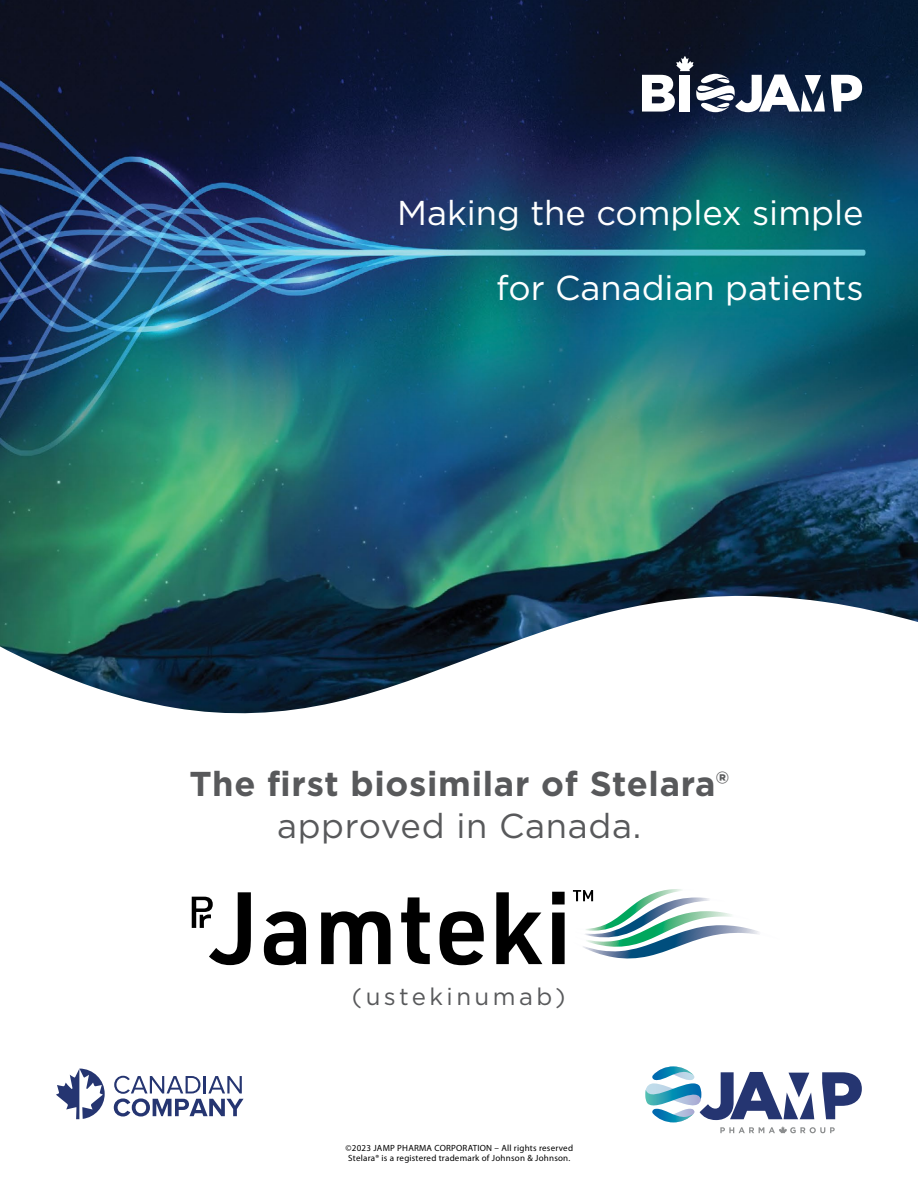
<style>
.page{position:relative;width:918px;height:1188px;background:#fff}
.page>*{position:absolute;margin:0;border:0;box-sizing:border-box;transform-origin:0 0}
.t1{font:700 34.5px/41.4px "Gotham";letter-spacing:.02em;color:#58595b;text-align:center}
.t2{font:34.5px "Gotham";color:#fff}
.t3{font:24px "Gotham";letter-spacing:.145em;color:#58595b}
.t4{font:9px/10.5px "Myriad Pro";letter-spacing:.025em;color:#000}
.s1{font-weight:400}
</style>
<div class="page">
<img style="left:0;top:0;width:918px;height:714px">
<svg style="left:56px;top:1069px;width:49px;height:50px"></svg>
<svg style="left:114px;top:1076px;width:130px;height:41px"></svg>
<svg style="left:645px;top:1066px;width:217px;height:67px"></svg>
<svg style="left:264px;top:911px;width:42px;height:54px"></svg>
<svg style="left:321px;top:911px;width:70px;height:53px"></svg>
<svg style="left:401px;top:897px;width:29px;height:67px"></svg>
<svg style="left:440px;top:911px;width:44px;height:54px"></svg>
<svg style="left:496px;top:892px;width:46px;height:72px"></svg>
<svg style="left:552px;top:892px;width:13px;height:72px"></svg>
<svg style="left:192px;top:892px;width:59px;height:73px"></svg>
<svg style="left:573px;top:889px;width:186px;height:70px"></svg>
<svg style="left:831px;top:75px;width:31px;height:37px"></svg>
<svg style="left:642px;top:56px;width:183px;height:56px"></svg>
<p class="t2" style="left:397px;top:191px;width:468px">Making the complex simple</p>
<p class="t2" style="left:496px;top:265px;width:369px">for Canadian patients</p>
<p class="t1" style="left:189px;top:763px;width:541px">The first biosimilar of Stelara® <span class="s1">approved in Canada.</span></p>
<p class="t3" style="left:352px;top:981px;width:215px">(ustekinumab)</p>
<p class="t4" style="left:346px;top:1143px;width:229px">©2023 JAMP PHARMA CORPORATION – All rights reserved<br>Stelara® is a registered trademark of Johnson &amp; Johnson.</p>
</div>
